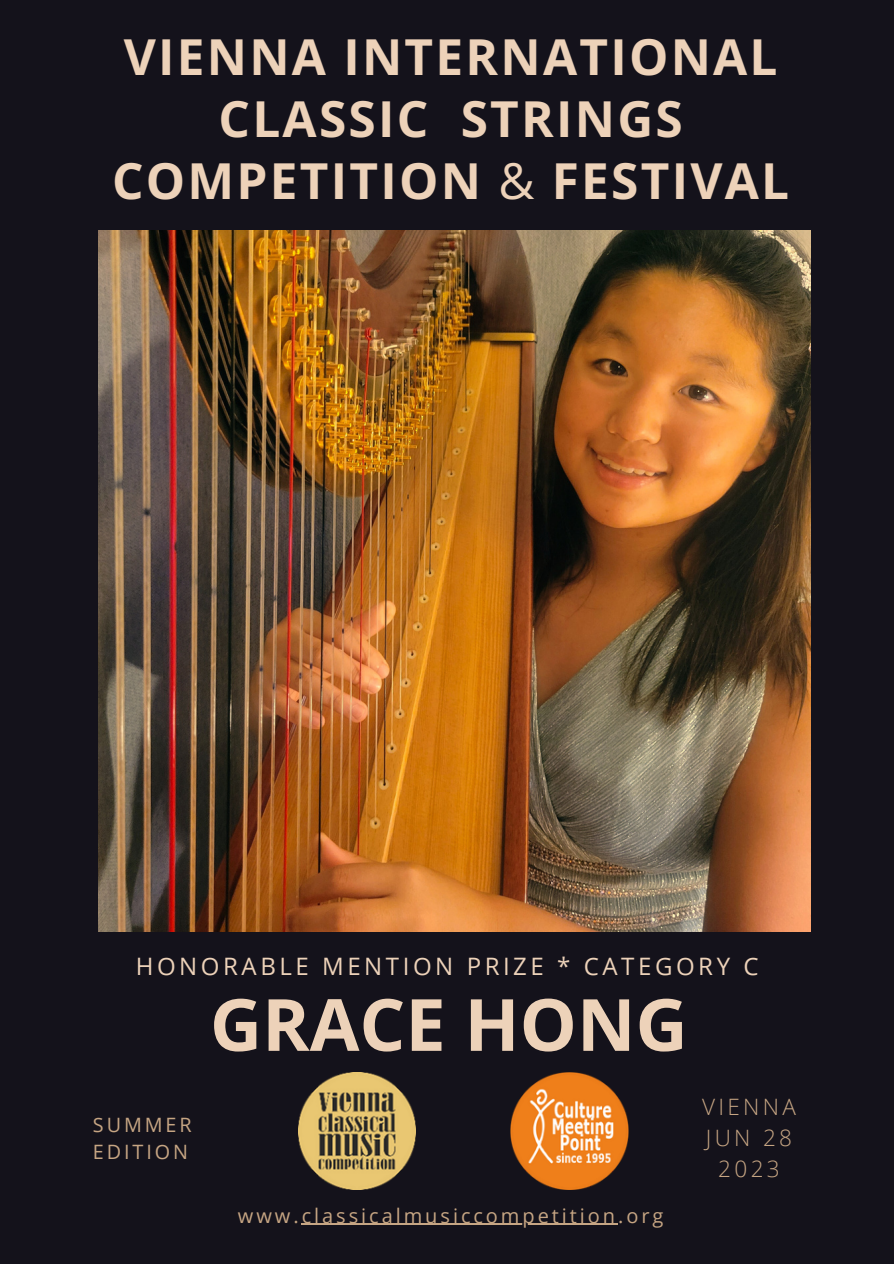
<style>
.page{position:relative;width:894px;height:1264px;background:#fff}
.page>*{position:absolute;margin:0;border:0;box-sizing:border-box;transform-origin:0 0}
.t1{font:700 72px "Open Sans";color:#edd2b9}
.t2{font:700 49.5px/61.9px "Open Sans";letter-spacing:.045em;color:#edd2b9;text-align:center}
.t3{font:24px "Open Sans";letter-spacing:.15em;color:#edd2b9}
.t4{font:300 22.5px/31.3px "Open Sans";letter-spacing:.15em;color:#c6a583;text-align:center}
.t5{font:19.95px "Open Sans";letter-spacing:.145em;color:#c6a583}
.t6{font:19.8px/27px "Open Sans";letter-spacing:.15em;color:#c6a583}
.s1{font-weight:400}
</style>
<div class="page">
<div style="left:0;top:0;width:893px;height:1263px;background:#14121b"></div>
<img style="left:298px;top:1072px;width:117px;height:117px">
<img style="left:510px;top:1072px;width:118px;height:117px">
<img style="left:98px;top:230px;width:712px;height:701px">
<hr style="left:301px;top:1223px;width:317px;height:1px;background:#c6a583">
<p class="t2" style="left:124px;top:24px;width:655px">VIENNA INTERNATIONAL</p>
<p class="t2" style="left:112px;top:86px;width:678px">CLASSIC STRINGS<br>COMPETITION <span class="s1">&amp;</span> FESTIVAL</p>
<p class="t3" style="left:136px;top:949px;width:624px">HONORABLE MENTION PRIZE * CATEGORY C</p>
<p class="t6" style="left:93px;top:1110px;width:100px">SUMMER<br>EDITION</p>
<p class="t1" style="left:210px;top:973px;width:479px">GRACE HONG</p>
<p class="t5" style="left:238px;top:1201px;width:427px">www.classicalmusiccompetition.org</p>
<p class="t4" style="left:702px;top:1090px;width:95px">VIENNA<br>JUN 28<br>2023</p>
</div>
